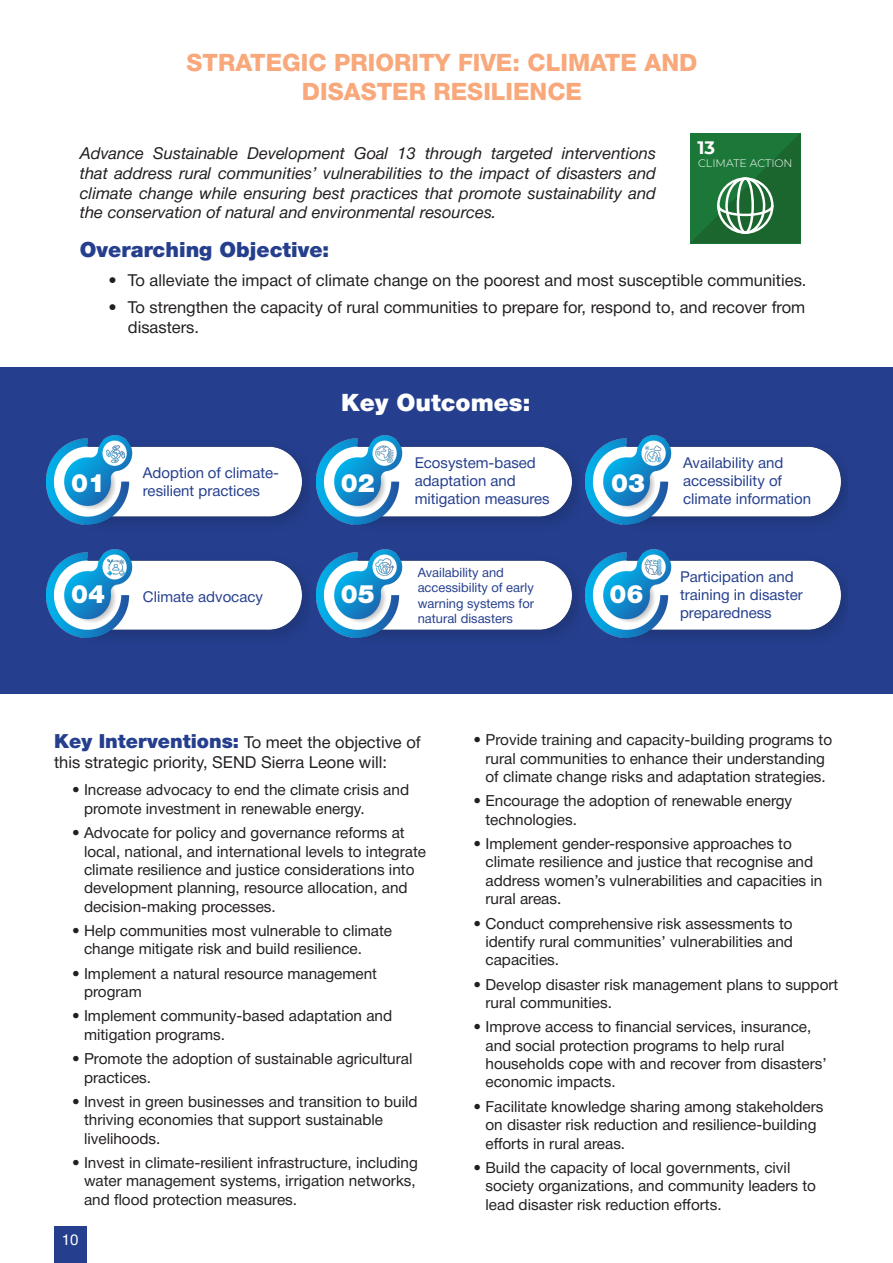
<style>
.page{position:relative;width:893px;height:1263px;background:#fff}
.page>*{position:absolute;margin:0;border:0;box-sizing:border-box;transform-origin:0 0}
.t1{font:900 25.5px "Helvetica Neue";color:#fff}
.t2{font:800 24px "Helvetica Neue";color:#f8a87a}
.t3{font:900 24px "Helvetica Neue";color:#fff}
.t4{font:900 21px "Helvetica Neue";color:#253f8e}
.t5{font:700 18px "Montserrat";color:#fff}
.t6{font:italic 16.5px/19.8px "Helvetica Neue";color:#231f20;text-align:justify}
.t7{font:16.5px/19.8px "Helvetica Neue";color:#231f20}
.t8{font:15.3px/18.3px "Helvetica Neue";color:#231f20}
.t9{font:15px/18px "Helvetica Neue";color:#253f8e}
.t10{font:15px "Helvetica Neue";color:#fff}
.t11{font:12.9px/15.5px "Helvetica Neue";color:#253f8e}
.t12{font:300 10.95px "Montserrat";color:#fff}
.s1{font-weight:900;font-size:19.5px;color:#253f8e}
</style>
<div class="page">
<div style="left:54px;top:1227px;width:32px;height:36px;background:#253f8e"></div>
<svg style="left:690px;top:133px;width:111px;height:110px;background:#2e7c45"></svg>
<div style="left:0;top:367px;width:893px;height:326px;background:#253f8e"></div>
<img style="left:46px;top:436px;width:262px;height:89px">
<img style="left:316px;top:436px;width:262px;height:89px">
<img style="left:585px;top:436px;width:262px;height:89px">
<img style="left:46px;top:549px;width:262px;height:89px">
<img style="left:316px;top:549px;width:262px;height:89px">
<img style="left:585px;top:549px;width:262px;height:89px">
<img style="left:106px;top:445px;width:18px;height:17px">
<img style="left:106px;top:558px;width:18px;height:18px">
<img style="left:376px;top:445px;width:17px;height:17px">
<img style="left:376px;top:558px;width:17px;height:18px">
<img style="left:644px;top:445px;width:18px;height:17px">
<img style="left:644px;top:558px;width:18px;height:18px">
<p class="t2" style="left:187px;top:44px;width:512px">STRATEGIC PRIORITY FIVE: CLIMATE AND</p>
<p class="t2" style="left:302px;top:73px;width:282px">DISASTER RESILIENCE</p>
<p class="t6" style="left:80px;top:144px;width:578px">Advance Sustainable Development Goal 13 through targeted interventions that address rural communities’ vulnerabilities to the impact of disasters and climate change while ensuring best practices that promote sustainability and the conservation of natural and environmental resources.</p>
<p class="t5" style="left:698px;top:134px;width:19px">13</p>
<p class="t12" style="left:698px;top:156px;width:96px">CLIMATE ACTION</p>
<p class="t4" style="left:80px;top:233px;width:251px">Overarching Objective:</p>
<p class="t7" style="left:108px;top:271px;width:700px">• To alleviate the impact of climate change on the poorest and most susceptible communities.</p>
<p class="t7" style="left:128px;top:298px;width:679px;text-indent:-20px">• To strengthen the capacity of rural communities to prepare for, respond to, and recover from disasters.</p>
<p class="t1" style="left:71px;top:462px;width:36px">01</p>
<p class="t9" style="left:143px;top:464px;width:138px">Adoption of climate&shy;resilient practices</p>
<p class="t3" style="left:341px;top:383px;width:191px">Key Outcomes:</p>
<p class="t9" style="left:415px;top:455px;width:137px">Ecosystem-based adaptation and mitigation measures</p>
<p class="t1" style="left:341px;top:462px;width:36px">02</p>
<p class="t1" style="left:611px;top:462px;width:36px">03</p>
<p class="t9" style="left:683px;top:455px;width:130px">Availability and accessibility of climate information</p>
<p class="t11" style="left:418px;top:565px;width:118px">Availability and accessibility of early warning systems for natural disasters</p>
<p class="t9" style="left:680px;top:568px;width:124px">Participation and training in disaster preparedness</p>
<p class="t1" style="left:71px;top:574px;width:36px">04</p>
<p class="t1" style="left:341px;top:574px;width:36px">05</p>
<p class="t1" style="left:609px;top:574px;width:36px">06</p>
<p class="t9" style="left:143px;top:588px;width:122px">Climate advocacy</p>
<p class="t7" style="left:54px;top:733px;width:368px"><span class="s1">Key Interventions:</span> To meet the objective of this strategic priority, SEND Sierra Leone will:</p>
<p class="t8" style="left:84px;top:782px;width:327px;text-indent:-12px">• Increase advocacy to end the climate crisis and promote investment in renewable energy.</p>
<p class="t8" style="left:84px;top:824px;width:344px;text-indent:-12px">• Advocate for policy and governance reforms at local, national, and international levels to integrate climate resilience and justice considerations into development planning, resource allocation, and decision-making processes.</p>
<p class="t8" style="left:84px;top:922px;width:310px;text-indent:-12px">• Help communities most vulnerable to climate change mitigate risk and build resilience.</p>
<p class="t8" style="left:84px;top:965px;width:295px;text-indent:-12px">• Implement a natural resource management program</p>
<p class="t8" style="left:84px;top:1008px;width:310px;text-indent:-12px">• Implement community-based adaptation and mitigation programs.</p>
<p class="t8" style="left:84px;top:1050px;width:330px;text-indent:-12px">• Promote the adoption of sustainable agricultural practices.</p>
<p class="t8" style="left:84px;top:1093px;width:335px;text-indent:-12px">• Invest in green businesses and transition to build thriving economies that support sustainable livelihoods.</p>
<p class="t8" style="left:84px;top:1154px;width:335px;text-indent:-12px">• Invest in climate-resilient infrastructure, including water management systems, irrigation networks, and flood protection measures.</p>
<p class="t10" style="left:62px;top:1228px;width:18px">10</p>
<p class="t8" style="left:473px;top:731px;width:360px;text-align:center">• Provide training and capacity-building programs to rural communities to enhance their understanding<br>of climate change risks and adaptation strategies.</p>
<p class="t8" style="left:485px;top:793px;width:308px;text-indent:-12px">• Encourage the adoption of renewable energy technologies.</p>
<p class="t8" style="left:485px;top:835px;width:338px;text-indent:-12px">• Implement gender-responsive approaches to climate resilience and justice that recognise and address women’s vulnerabilities and capacities in rural areas.</p>
<p class="t8" style="left:485px;top:915px;width:309px;text-align:justify;text-indent:-12px">• Conduct comprehensive risk assessments to identify rural communities’ vulnerabilities and capacities.</p>
<p class="t8" style="left:485px;top:976px;width:354px;text-indent:-12px">• Develop disaster risk management plans to support rural communities.</p>
<p class="t8" style="left:485px;top:1019px;width:343px;text-indent:-12px">• Improve access to financial services, insurance, and social protection programs to help rural households cope with and recover from disasters’ economic impacts.</p>
<p class="t8" style="left:485px;top:1098px;width:340px;text-indent:-12px">• Facilitate knowledge sharing among stakeholders on disaster risk reduction and resilience-building efforts in rural areas.</p>
<p class="t8" style="left:485px;top:1159px;width:332px;text-indent:-12px">• Build the capacity of local governments, civil society organizations, and community leaders to lead disaster risk reduction efforts.</p>
</div>
